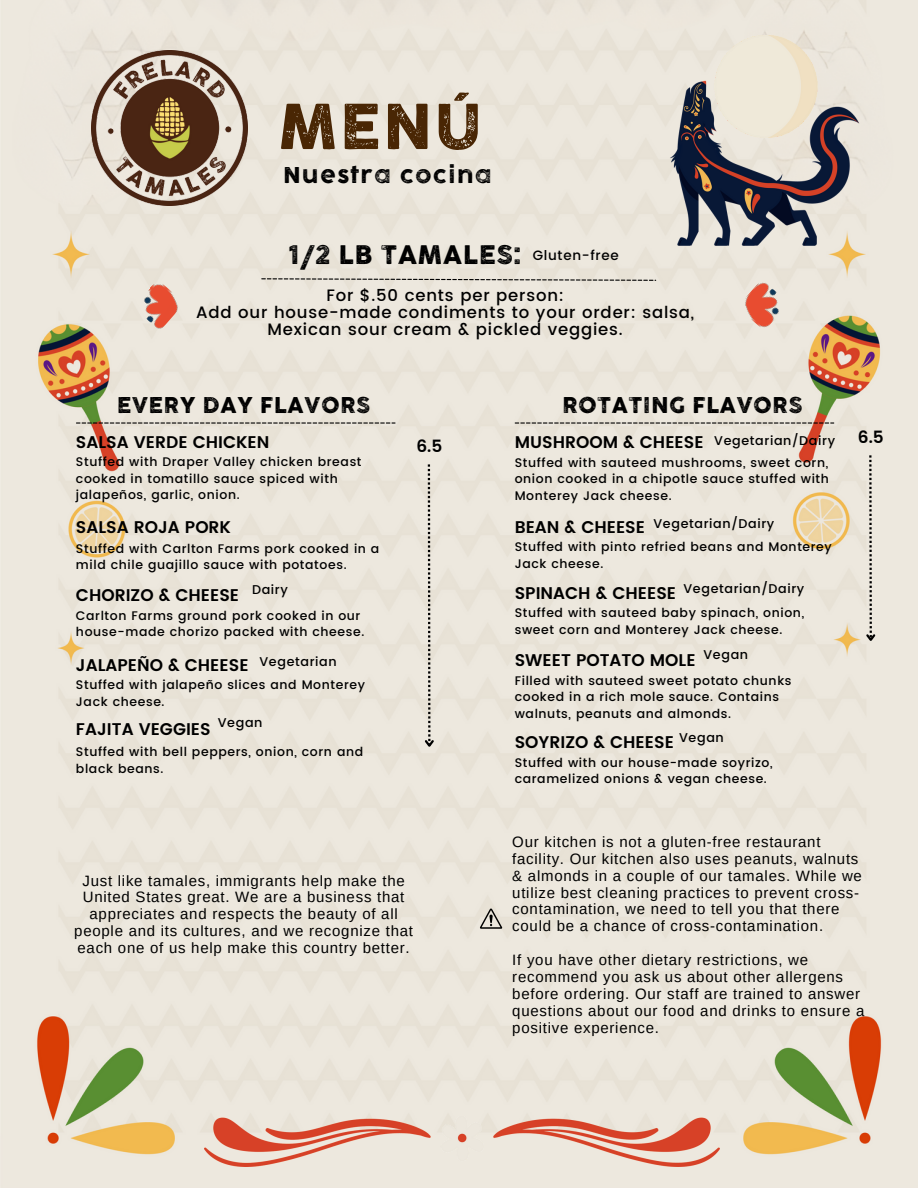
<style>
.page{position:relative;width:918px;height:1188px;background:#fff}
.page>*{position:absolute;margin:0;border:0;box-sizing:border-box;transform-origin:0 0}
.t1{font:60px "Cocogoose Pro Letterpress";color:#492604}
.t2{font:24.9px "Cocogoose Pro Letterpress";letter-spacing:.04em;color:#000}
.t3{font:21.15px "Cocogoose Pro Letterpress";letter-spacing:.04em;color:#000}
.t4{font:21.15px "Cocogoose Pro Letterpress";letter-spacing:.08em;color:#000}
.t5{font:600 16.95px "Poppins";color:#000}
.t6{font:500 16.5px/16.8px "Poppins";letter-spacing:.05em;color:#000;text-align:center}
.t7{font:15px/16.8px "Arimo";letter-spacing:.05em;color:#000}
.t8{font:500 13.5px "Poppins";letter-spacing:.05em;color:#000}
.t9{font:500 12.75px "Poppins";letter-spacing:.05em;color:#000}
.t10{font:500 12.45px/16.6px "Poppins";letter-spacing:.05em;color:#000}
</style>
<div class="page">
<img style="left:0;top:0;width:918px;height:1188px">
<img style="left:92px;top:51px;width:155px;height:155px">
<img style="left:627px;top:9px;width:262px;height:262px">
<img style="left:204px;top:1116px;width:515px;height:51px">
<svg style="left:261px;top:278px;width:395px;height:3px"></svg>
<svg style="left:76px;top:422px;width:320px;height:2px"></svg>
<svg style="left:515px;top:422px;width:319px;height:2px"></svg>
<svg style="left:864px;top:455px;width:13px;height:189px;background:#d5d1c8"></svg>
<img style="left:133px;top:279px;width:52px;height:52px">
<img style="left:737px;top:280px;width:52px;height:51px">
<svg style="left:423px;top:464px;width:13px;height:285px;background:#d5d0c6"></svg>
<svg style="left:480px;top:909px;width:22px;height:20px"></svg>
<p class="t1" style="left:279px;top:88px;width:204px">MENÚ</p>
<p class="t4" style="left:283px;top:162px;width:210px">Nuestra cocina</p>
<p class="t2" style="left:290px;top:238px;width:233px">1/2 LB TAMALES:</p>
<p class="t8" style="left:533px;top:248px;width:87px">Gluten-free</p>
<p class="t6" style="left:326px;top:287px;width:239px">For $.50 cents per person:</p>
<p class="t6" style="left:196px;top:304px;width:500px">Add our house-made condiments to your order: salsa,<br>Mexican sour cream &amp; pickled veggies.</p>
<p class="t3" style="left:117px;top:391px;width:255px">EVERY DAY FLAVORS</p>
<p class="t3" style="left:562px;top:391px;width:242px">ROTATING FLAVORS</p>
<p class="t5" style="left:76px;top:432px;width:195px">SALSA VERDE CHICKEN</p>
<p class="t10" style="left:76px;top:454px;width:287px">Stuffed with Draper Valley chicken breast cooked in tomatillo sauce spiced with jalapeños, garlic, onion.</p>
<p class="t10" style="left:76px;top:540px;width:305px">Stuffed with Carlton Farms pork cooked in a mild chile guajillo sauce with potatoes.</p>
<p class="t5" style="left:76px;top:517px;width:157px">SALSA ROJA PORK</p>
<p class="t9" style="left:252px;top:583px;width:37px">Dairy</p>
<p class="t5" style="left:76px;top:585px;width:165px">CHORIZO &amp; CHEESE</p>
<p class="t10" style="left:76px;top:607px;width:290px">Carlton Farms ground pork cooked in our house-made chorizo packed with cheese.</p>
<p class="t5" style="left:76px;top:655px;width:174px">JALAPEÑO &amp; CHEESE</p>
<p class="t9" style="left:260px;top:654px;width:79px">Vegetarian</p>
<p class="t10" style="left:76px;top:677px;width:291px">Stuffed with jalapeño slices and Monterey<br>Jack cheese.</p>
<p class="t5" style="left:76px;top:719px;width:136px">FAJITA VEGGIES</p>
<p class="t9" style="left:218px;top:715px;width:46px">Vegan</p>
<p class="t10" style="left:76px;top:743px;width:289px">Stuffed with bell peppers, onion, corn and black beans.</p>
<p class="t5" style="left:416px;top:437px;width:27px">6.5</p>
<p class="t5" style="left:515px;top:432px;width:190px">MUSHROOM &amp; CHEESE</p>
<p class="t9" style="left:714px;top:433px;width:122px">Vegetarian/Dairy</p>
<p class="t10" style="left:515px;top:454px;width:316px;text-align:justify">Stuffed with sauteed mushrooms, sweet corn, onion cooked in a chipotle sauce stuffed with Monterey Jack cheese.</p>
<p class="t9" style="left:654px;top:516px;width:122px">Vegetarian/Dairy</p>
<p class="t5" style="left:515px;top:517px;width:132px">BEAN &amp; CHEESE</p>
<p class="t10" style="left:515px;top:538px;width:319px">Stuffed with pinto refried beans and Monterey<br>Jack cheese.</p>
<p class="t5" style="left:515px;top:583px;width:163px">SPINACH &amp; CHEESE</p>
<p class="t10" style="left:515px;top:605px;width:291px">Stuffed with sauteed baby spinach, onion, sweet corn and Monterey Jack cheese.</p>
<p class="t9" style="left:684px;top:581px;width:122px">Vegetarian/Dairy</p>
<p class="t9" style="left:704px;top:647px;width:46px">Vegan</p>
<p class="t5" style="left:515px;top:651px;width:182px">SWEET POTATO MOLE</p>
<p class="t10" style="left:515px;top:672px;width:278px">Filled with sauteed sweet potato chunks cooked in a rich mole sauce. Contains walnuts, peanuts and almonds.</p>
<p class="t9" style="left:679px;top:730px;width:46px">Vegan</p>
<p class="t5" style="left:515px;top:733px;width:161px">SOYRIZO &amp; CHEESE</p>
<p class="t10" style="left:515px;top:754px;width:259px">Stuffed with our house-made soyrizo, caramelized onions &amp; vegan cheese.</p>
<p class="t5" style="left:858px;top:428px;width:27px">6.5</p>
<p class="t7" style="left:74px;top:872px;width:340px;text-align:center">Just like tamales, immigrants help make the United States great. We are a business that appreciates and respects the beauty of all people and its cultures, and we recognize that each one of us help make this country better.</p>
<p class="t7" style="left:512px;top:833px;width:351px">Our kitchen is not a gluten-free restaurant facility. Our kitchen also uses peanuts, walnuts &amp; almonds in a couple of our tamales. While we utilize best cleaning practices to prevent cross&shy;contamination, we need to tell you that there could be a chance of cross-contamination.</p>
<p class="t7" style="left:512px;top:951px;width:354px">If you have other dietary restrictions, we recommend you ask us about other allergens before ordering. Our staff are trained to answer questions about our food and drinks to ensure a positive experience.</p>
</div>
